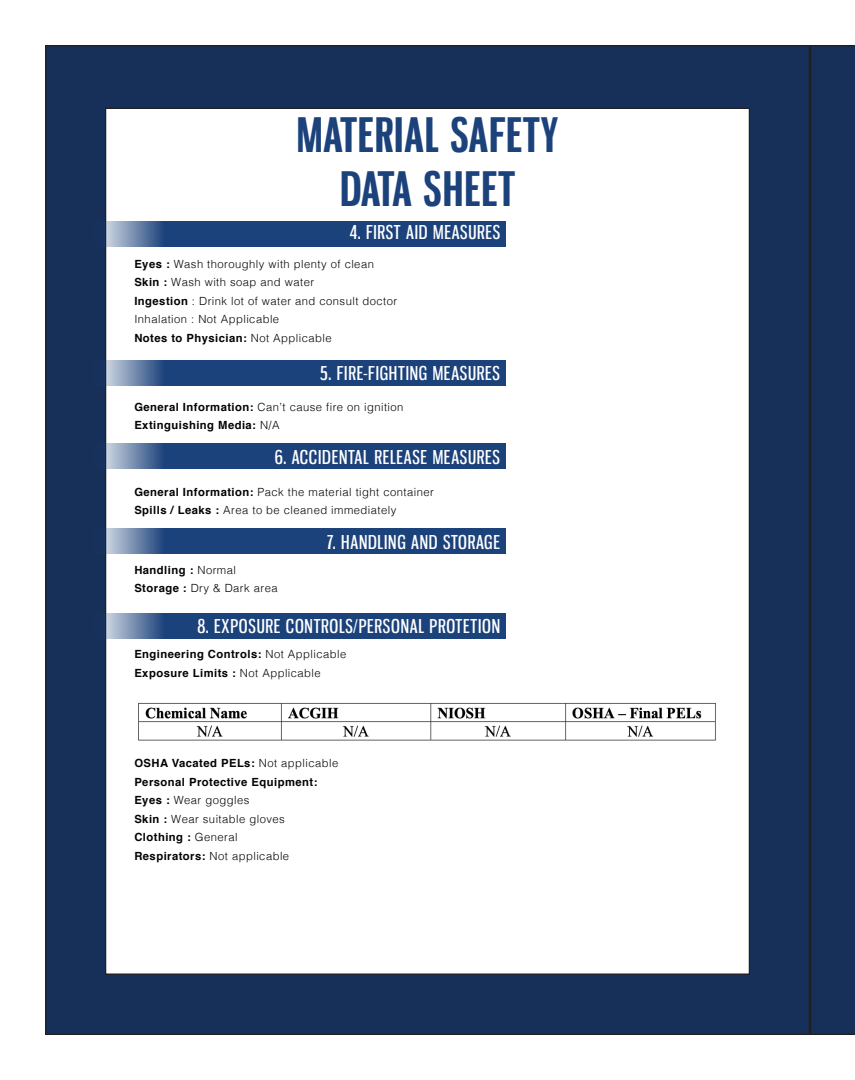
<style>
.page{position:relative;width:855px;height:1080px;background:#fff}
.page>*{position:absolute;margin:0;border:0;box-sizing:border-box;transform-origin:0 0}
.t1{font:700 46.62px "Gnuolane Rg";letter-spacing:.02em;color:#1c427b}
.t2{font:18.75px "Gnuolane Rg";letter-spacing:.04em;color:#fff}
.t3{font:300 11.25px "Helvetica";letter-spacing:.04em;color:#020304}
.t4{font:700 11.25px "Helvetica";letter-spacing:.04em;color:#020304}
.s1{font-weight:700}
.s2{font-weight:300}
</style>
<div class="page">
<div style="left:46px;top:46px;width:763px;height:988px;background:#173059"></div>
<div style="left:106px;top:108px;width:643px;height:866px;background:#fff"></div>
<svg style="left:105px;top:221px;width:401px;height:25px;fill:#1c427b"></svg>
<svg style="left:105px;top:360px;width:401px;height:25px;fill:#1c427b"></svg>
<svg style="left:105px;top:444px;width:401px;height:25px;fill:#1c427b"></svg>
<div style="left:810px;top:45px;width:45px;height:990px;background:#173059"></div>
<svg style="left:105px;top:529px;width:401px;height:25px;fill:#1c427b"></svg>
<svg style="left:105px;top:613px;width:401px;height:25px;fill:#1c427b"></svg>
<img style="left:138px;top:703px;width:578px;height:38px">
<p class="t1" style="left:297px;top:107px;width:263px">MATERIAL SAFETY</p>
<p class="t1" style="left:340px;top:160px;width:176px">DATA SHEET</p>
<p class="t2" style="left:350px;top:221px;width:152px">4. FIRST AID MEASURES</p>
<p class="t3" style="left:134px;top:254px;width:241px"><span class="s1">Eyes :</span> Wash thoroughly with plenty of clean</p>
<p class="t3" style="left:134px;top:273px;width:181px"><span class="s1">Skin :</span> Wash with soap and water</p>
<p class="t3" style="left:134px;top:291px;width:264px"><span class="s1">Ingestion</span> : Drink lot of water and consult doctor</p>
<p class="t3" style="left:134px;top:310px;width:146px">Inhalation : Not Applicable</p>
<p class="t4" style="left:134px;top:329px;width:199px">Notes to Physician: <span class="s2">Not Applicable</span></p>
<p class="t2" style="left:320px;top:362px;width:181px">5. FIRE-FIGHTING MEASURES</p>
<p class="t3" style="left:134px;top:397px;width:271px"><span class="s1">General Information:</span> Can’t cause fire on ignition</p>
<p class="t4" style="left:134px;top:416px;width:147px">Extinguishing Media: <span class="s2">N/A</span></p>
<p class="t2" style="left:275px;top:446px;width:227px">6. ACCIDENTAL RELEASE MEASURES</p>
<p class="t3" style="left:134px;top:482px;width:301px"><span class="s1">General Information:</span> Pack the material tight container</p>
<p class="t3" style="left:134px;top:501px;width:264px"><span class="s1">Spills / Leaks :</span> Area to be cleaned immediately</p>
<p class="t2" style="left:327px;top:530px;width:175px">7. HANDLING AND STORAGE</p>
<p class="t4" style="left:134px;top:561px;width:103px">Handling : <span class="s2">Normal</span></p>
<p class="t3" style="left:134px;top:579px;width:145px"><span class="s1">Storage :</span> Dry &amp; Dark area</p>
<p class="t2" style="left:197px;top:615px;width:304px">8. EXPOSURE CONTROLS/PERSONAL PROTETION</p>
<p class="t4" style="left:134px;top:645px;width:214px">Engineering Controls: <span class="s2">Not Applicable</span></p>
<p class="t4" style="left:134px;top:664px;width:188px">Exposure Limits : <span class="s2">Not Applicable</span></p>
<p class="t4" style="left:134px;top:754px;width:206px">OSHA Vacated PELs: <span class="s2">Not applicable</span></p>
<p class="t4" style="left:134px;top:773px;width:185px">Personal Protective Equipment:</p>
<p class="t3" style="left:134px;top:791px;width:117px"><span class="s1">Eyes :</span> Wear goggles</p>
<p class="t3" style="left:134px;top:809px;width:152px"><span class="s1">Skin :</span> Wear suitable gloves</p>
<p class="t4" style="left:134px;top:828px;width:105px">Clothing : <span class="s2">General</span></p>
<p class="t3" style="left:134px;top:846px;width:156px"><span class="s1">Respirators:</span> Not applicable</p>
</div>
